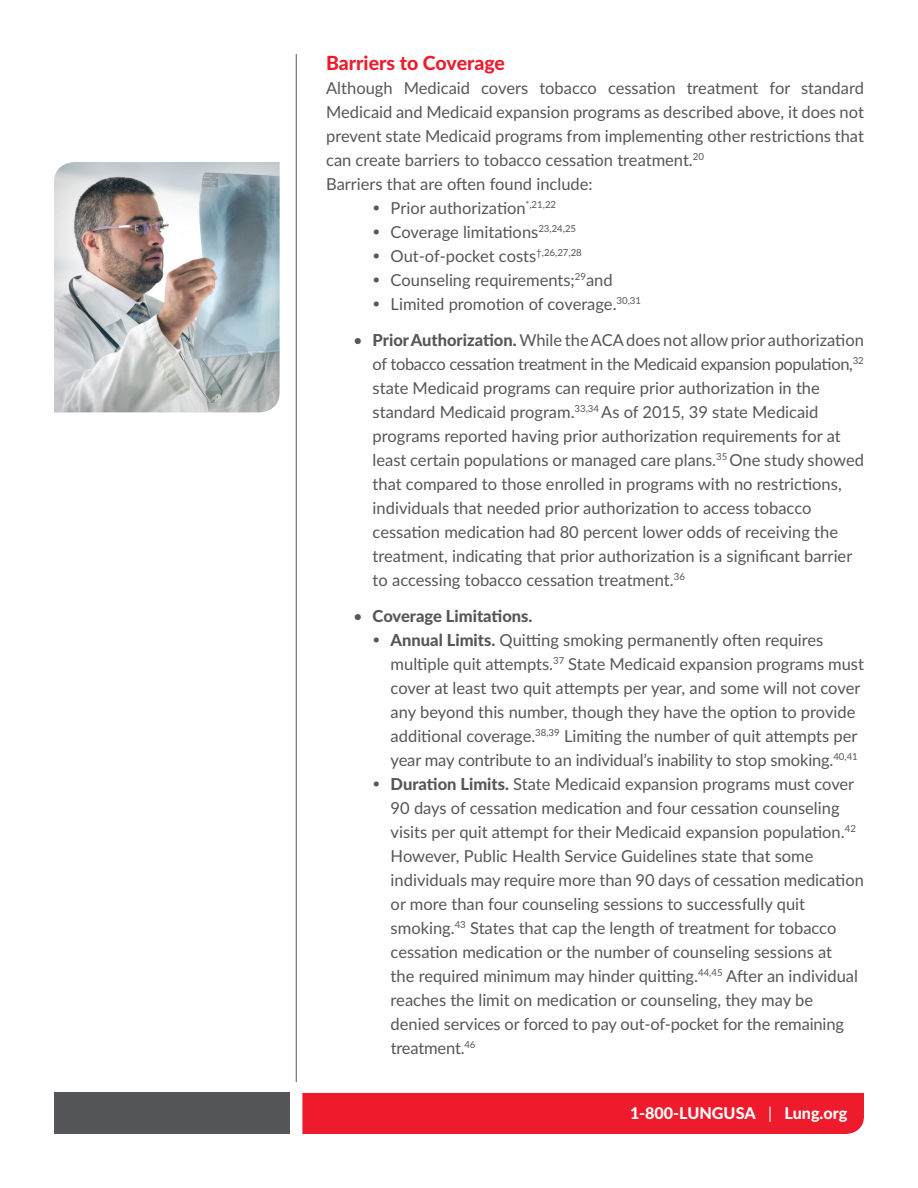
<style>
.page{position:relative;width:918px;height:1188px;background:#fff}
.page>*{position:absolute;margin:0;border:0;box-sizing:border-box;transform-origin:0 0}
.t1{font:800 19.5px "Lato";color:#ee1b2c}
.t2{font:16.5px/24px "Lato";color:#555659}
.t3{font:800 16.5px "Lato";color:#555659}
.t4{font:800 16.2px "Lato";color:#fff}
.s1{font-size:13.5px}
.s2{font-weight:800}
.s3{font-weight:400}
</style>
<div class="page">
<div style="left:54px;top:1093px;width:235px;height:41px;background:#555659"></div>
<div style="left:302px;top:1093px;width:562px;height:41px;background:#ee1b2c"></div>
<div style="left:52px;top:160px;width:228px;height:255px;background:#555659;opacity:.35"></div>
<hr style="left:296px;top:54px;width:1px;height:1028px;background:#555659">
<p class="t1" style="left:326px;top:48px;width:180px">Barriers to Coverage</p>
<p class="t2" style="left:326px;top:75px;width:539px">Although Medicaid covers tobacco cessation treatment for standard Medicaid and Medicaid expansion programs as described above, it does not prevent state Medicaid programs from implementing other restrictions that can create barriers to tobacco cessation treatment.<sup>20<br></sup>Barriers that are often found include:</p>
<p class="t2" style="left:373px;top:195px;width:185px"><span class="s1">•</span> Prior authorization<sup>*,21,22</sup></p>
<p class="t2" style="left:373px;top:219px;width:205px"><span class="s1">•</span> Coverage limitations<sup>23,24,25</sup></p>
<p class="t2" style="left:373px;top:243px;width:211px"><span class="s1">•</span> Out-of-pocket costs<sup>†,26,27,28</sup></p>
<p class="t2" style="left:373px;top:267px;width:242px"><span class="s1">•</span> Counseling requirements;<sup>29</sup>and</p>
<p class="t2" style="left:373px;top:291px;width:270px"><span class="s1">•</span> Limited promotion of coverage.<sup>30,31</sup></p>
<p class="t2" style="left:373px;top:327px;width:493px;text-indent:-19px">• <span class="s2">Prior Authorization.</span> While the ACA does not allow prior authorization of tobacco cessation treatment in the Medicaid expansion population,<sup>32 </sup>state Medicaid programs can require prior authorization in the standard Medicaid program.<sup>33,34</sup> As of 2015, 39 state Medicaid programs reported having prior authorization requirements for at least certain populations or managed care plans.<sup>35</sup> One study showed that compared to those enrolled in programs with no restrictions, individuals that needed prior authorization to access tobacco cessation medication had 80 percent lower odds of receiving the treatment, indicating that prior authorization is a significant barrier to accessing tobacco cessation treatment.<sup>36</sup></p>
<p class="t3" style="left:353px;top:603px;width:181px"><span class="s3">•</span> Coverage Limitations.</p>
<p class="t2" style="left:391px;top:627px;width:475px;text-indent:-18px"><span class="s1">•</span> <span class="s2">Annual Limits.</span> Quitting smoking permanently often requires multiple quit attempts.<sup>37</sup> State Medicaid expansion programs must cover at least two quit attempts per year, and some will not cover any beyond this number, though they have the option to provide additional coverage.<sup>38,39</sup> Limiting the number of quit attempts per year may contribute to an individual’s inability to stop smoking.<sup>40,41</sup></p>
<p class="t2" style="left:391px;top:771px;width:475px;text-indent:-18px"><span class="s1">•</span> <span class="s2">Duration Limits.</span> State Medicaid expansion programs must cover 90 days of cessation medication and four cessation counseling visits per quit attempt for their Medicaid expansion population.<sup>42<br></sup>However, Public Health Service Guidelines state that some individuals may require more than 90 days of cessation medication or more than four counseling sessions to successfully quit smoking.<sup>43</sup> States that cap the length of treatment for tobacco cessation medication or the number of counseling sessions at<br>the required minimum may hinder quitting.<sup>44,45</sup> After an individual reaches the limit on medication or counseling, they may be denied services or forced to pay out-of-pocket for the remaining treatment.<sup>46</sup></p>
<p class="t4" style="left:630px;top:1101px;width:219px">1-800-LUNGUSA <span class="s3">|</span> Lung.org</p>
</div>
